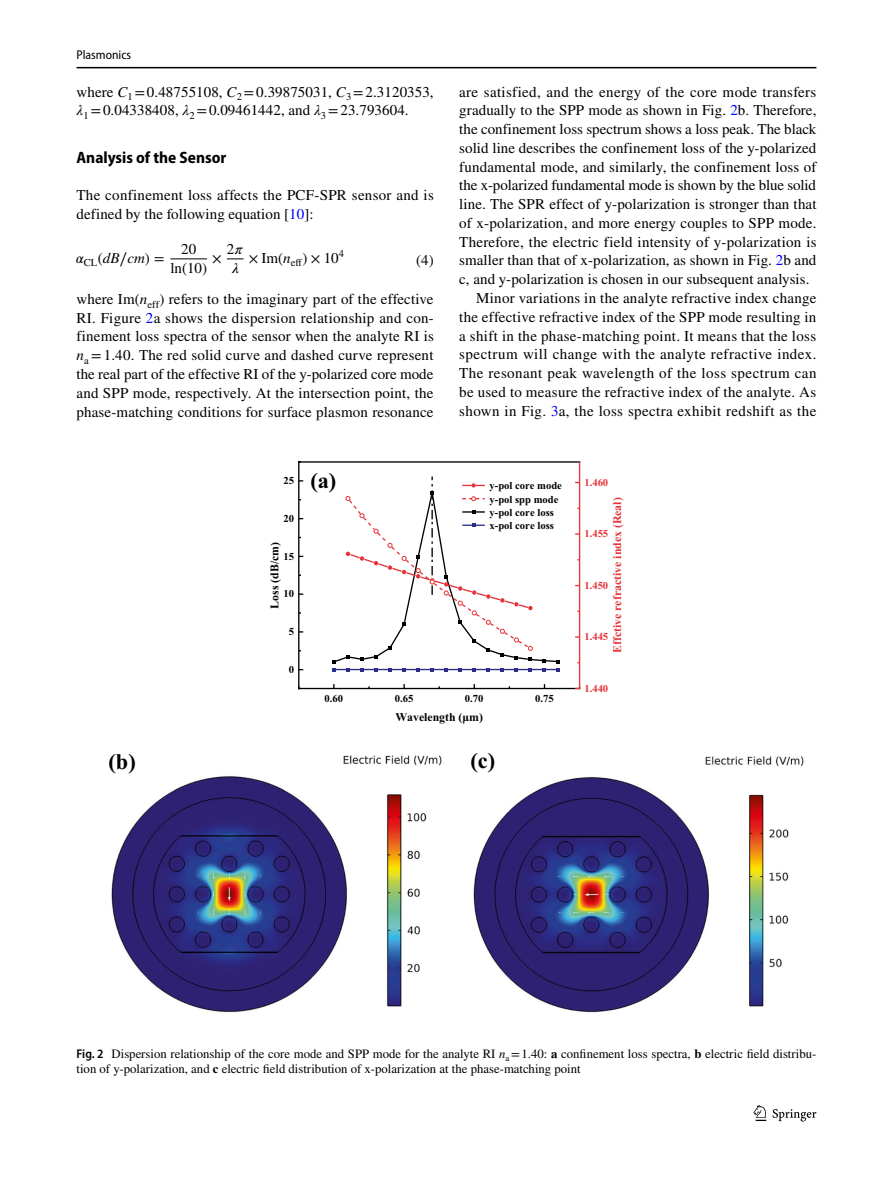
<style>
.page{position:relative;width:893px;height:1187px;background:#fff}
.page>*{position:absolute;margin:0;border:0;box-sizing:border-box;transform-origin:0 0}
.t1{font:700 22.35px "Times New Roman";color:#000}
.t2{font:700 semi-condensed 16.5px "Myriad Pro";color:#000}
.t3{font:15px/18.8px "STIX";letter-spacing:.01em;color:#000}
.t4{font:15px "STIX";letter-spacing:.03em;color:#000}
.t5{font:15px "STIX Math Regular 4";color:#000}
.t6{font:15px/19.2px "STIX General Regular 4";color:#000;text-align:center}
.t7{font:15px "STIX Math Italic 4";color:#000}
.t8{font:12.75px/15px "STIX";color:#000}
.t9{font:semi-condensed 12.75px "Myriad Pro";color:#000}
.t10{font:700 11.85px "Times New Roman";color:#e63439}
.t11{font:700 11.85px "Times New Roman";color:#000}
.t12{font:700 10.65px/13.2px "Times New Roman";color:#000}
.t13{font:700 10.65px "Times New Roman";color:#e63439}
.t14{font:10.5px "STIX General Regular 4";color:#000}
.s1{font-style:italic}
.s2{color:#00f}
.s3{font-family:"STIX Math Italic 4"}
.s4{font-family:"STIX General Italic 4"}
.s5{font-family:"STIX Math Regular 4"}
.s6{font-family:"STIX General Regular 4"}
.s7{font-family:"Myriad Pro";font-weight:600;font-stretch:semi-condensed}
.s8{font-weight:700}
</style>
<div class="page">
<hr style="left:77px;top:67px;width:739px;height:1px;background:#000">
<svg style="left:753px;top:1105px;width:13px;height:15px"></svg>
<svg style="left:773px;top:1109px;width:43px;height:12px"></svg>
<hr style="left:170px;top:258px;width:37px;height:1px;background:#000">
<svg style="left:227px;top:258px;width:17px;height:1px"></svg>
<hr style="left:299px;top:687px;width:281px;height:2px;background:#000">
<hr style="left:299px;top:461px;width:281px;height:1px;background:#000">
<hr style="left:298px;top:462px;width:1px;height:226px;background:#000">
<svg style="left:332px;top:477px;width:228px;height:194px"></svg>
<hr style="left:579px;top:462px;width:1px;height:226px;background:#e63439">
<img style="left:111px;top:755px;width:693px;height:258px">
<p class="t9" style="left:77px;top:48px;width:56px">Plasmonics</p>
<p class="t3" style="left:77px;top:83px;width:359px">where <span class="s1">C</span><sub>1</sub> =0.48755108, <span class="s1">C</span><sub>2</sub> =0.39875031, <span class="s1">C</span><sub>3</sub> =2.3120353, <span class="s1">λ</span><sub>1</sub> =0.04338408, <span class="s1">λ</span><sub>2</sub> =0.09461442, and <span class="s1">λ</span><sub>3</sub> =23.793604.</p>
<p class="t2" style="left:77px;top:148px;width:151px">Analysis of the Sensor</p>
<p class="t3" style="left:77px;top:187px;width:359px">The confinement loss affects the PCF-SPR sensor and is defined by the following equation [<span class="s2">10</span>]:</p>
<p class="t6" style="left:227px;top:241px;width:17px">2<span class="s3">𝜋</span></p>
<p class="t7" style="left:231px;top:259px;width:10px">𝜆</p>
<p class="t5" style="left:98px;top:249px;width:68px">(<span class="s4">dB</span>∕<span class="s4">cm</span>) =</p>
<p class="t6" style="left:170px;top:241px;width:38px">20 ln<span class="s5">(</span>10<span class="s5">)</span></p>
<p class="t5" style="left:212px;top:249px;width:11px">×</p>
<p class="t5" style="left:249px;top:249px;width:97px">× <span class="s6">Im</span>(<span class="s4">n</span><sub>eff</sub>) × <span class="s6">10</span><sup>4</sup></p>
<p class="t14" style="left:76px;top:259px;width:23px"><sup>𝛼</sup>CL</p>
<p class="t3" style="left:416px;top:252px;width:19px">(4)</p>
<p class="t3" style="left:77px;top:290px;width:359px;text-align:justify">where Im(<span class="s1">n</span><sub>eff</sub>) refers to the imaginary part of the effective RI. Figure <span class="s2">2</span>a shows the dispersion relationship and con&shy;finement loss spectra of the sensor when the analyte RI is <span class="s1">n</span><sub>a</sub> =1.40. The red solid curve and dashed curve represent the real part of the effective RI of the y-polarized core mode and SPP mode, respectively. At the intersection point, the phase-matching conditions for surface plasmon resonance</p>
<p class="t12" style="left:283px;top:473px;width:12px">25</p>
<p class="t12" style="left:283px;top:511px;width:12px">20</p>
<p class="t11" style="left:266px;top:608px;width:68px;rotate:-90deg">Loss (dB/cm)</p>
<p class="t12" style="left:283px;top:549px;width:12px">15</p>
<p class="t12" style="left:283px;top:587px;width:12px">10</p>
<p class="t12" style="left:289px;top:624px;width:7px">5</p>
<p class="t12" style="left:289px;top:662px;width:7px">0</p>
<h1 class="t1" style="left:310px;top:464px;width:27px">(a)</h1>
<p class="t3" style="left:459px;top:83px;width:359px">are satisfied, and the energy of the core mode transfers</p>
<p class="t3" style="left:459px;top:102px;width:359px">gradually to the SPP mode as shown in Fig. <span class="s2">2</span>b. Therefore,</p>
<p class="t3" style="left:459px;top:121px;width:359px">the confinement loss spectrum shows a loss peak. The black</p>
<p class="t3" style="left:459px;top:139px;width:359px">solid line describes the confinement loss of the y-polarized</p>
<p class="t3" style="left:459px;top:158px;width:359px">fundamental mode, and similarly, the confinement loss of</p>
<p class="t3" style="left:459px;top:177px;width:358px">the x-polarized fundamental mode is shown by the blue solid</p>
<p class="t3" style="left:459px;top:196px;width:359px">line. The SPR effect of y-polarization is stronger than that</p>
<p class="t3" style="left:459px;top:214px;width:359px">of x-polarization, and more energy couples to SPP mode.</p>
<p class="t3" style="left:459px;top:233px;width:359px">Therefore, the electric field intensity of y-polarization is</p>
<p class="t3" style="left:459px;top:252px;width:359px">smaller than that of x-polarization, as shown in Fig. <span class="s2">2</span>b and</p>
<p class="t3" style="left:459px;top:271px;width:352px">c, and y-polarization is chosen in our subsequent analysis.</p>
<p class="t3" style="left:476px;top:289px;width:342px">Minor variations in the analyte refractive index change</p>
<p class="t3" style="left:459px;top:308px;width:359px">the effective refractive index of the SPP mode resulting in</p>
<p class="t3" style="left:459px;top:327px;width:358px">a shift in the phase-matching point. It means that the loss</p>
<p class="t4" style="left:459px;top:344px;width:359px">spectrum will change with the analyte refractive index.</p>
<p class="t4" style="left:459px;top:362px;width:359px">The resonant peak wavelength of the loss spectrum can</p>
<p class="t3" style="left:459px;top:383px;width:359px">be used to measure the refractive index of the analyte. As</p>
<p class="t3" style="left:459px;top:402px;width:359px">shown in Fig. <span class="s2">3</span>a, the loss spectra exhibit redshift as the</p>
<p class="t12" style="left:489px;top:479px;width:74px">y-pol core mode y-pol spp mode y-pol core loss x-pol core loss</p>
<p class="t13" style="left:584px;top:474px;width:25px">1.460</p>
<p class="t10" style="left:609px;top:653px;width:157px;rotate:-90deg">Effctive refractive index (Real)</p>
<p class="t13" style="left:584px;top:526px;width:25px">1.455</p>
<p class="t13" style="left:584px;top:577px;width:25px">1.450</p>
<p class="t13" style="left:584px;top:629px;width:25px">1.445</p>
<p class="t13" style="left:584px;top:680px;width:25px">1.440</p>
<p class="t12" style="left:325px;top:691px;width:20px">0.60</p>
<p class="t12" style="left:395px;top:691px;width:20px">0.65</p>
<p class="t12" style="left:465px;top:691px;width:20px">0.70</p>
<p class="t12" style="left:535px;top:691px;width:20px">0.75</p>
<p class="t11" style="left:396px;top:708px;width:89px">Wavelength (μm)</p>
<h1 class="t1" style="left:108px;top:745px;width:29px">(b)</h1>
<h1 class="t1" style="left:470px;top:744px;width:26px">(c)</h1>
<p class="t8" style="left:77px;top:1046px;width:741px"><span class="s7">Fig. 2</span> Dispersion relationship of the core mode and SPP mode for the analyte RI <span class="s1">n</span><sub>a</sub> =1.40: <span class="s8">a</span> confinement loss spectra, <span class="s8">b</span> electric field distribu&shy;tion of y-polarization, and <span class="s8">c</span> electric field distribution of x-polarization at the phase-matching point</p>
</div>
